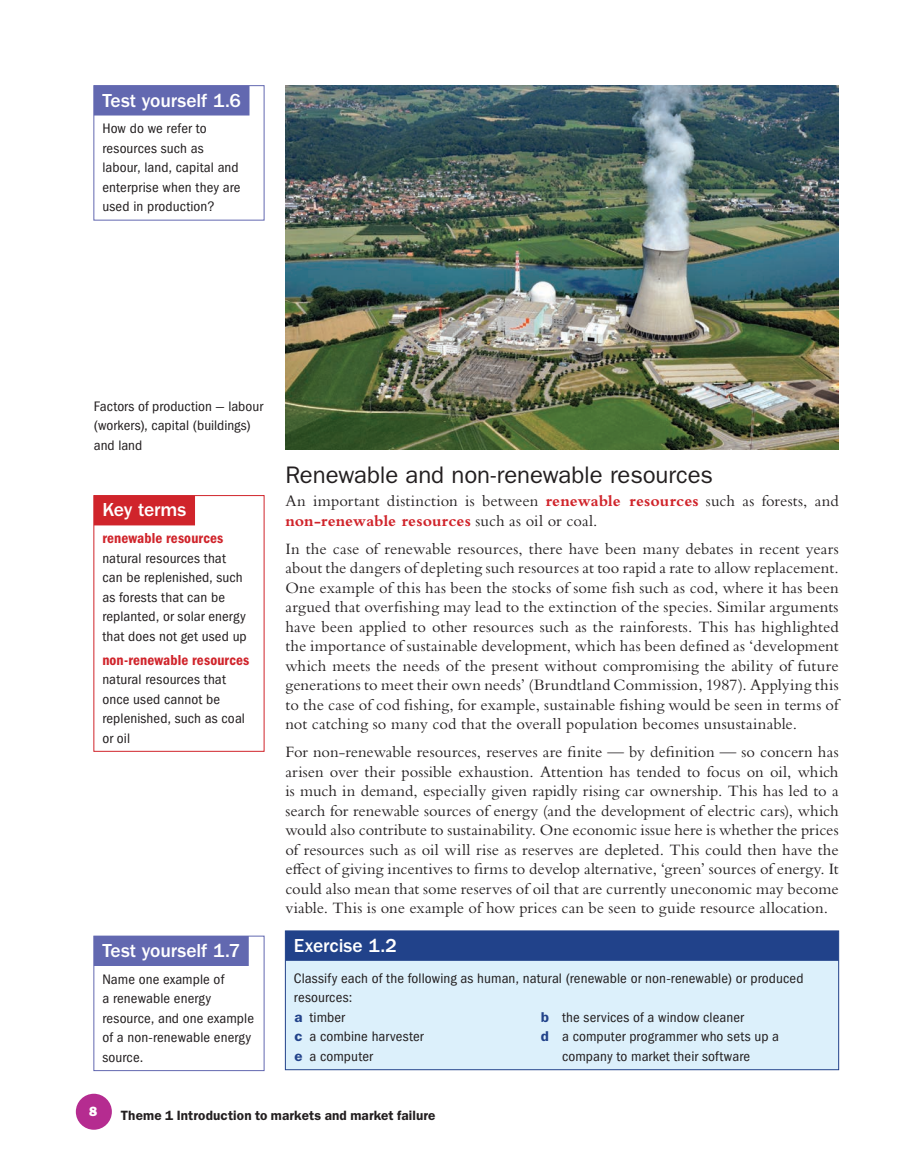
<style>
.page{position:relative;width:907px;height:1174px;background:#fff}
.page>*{position:absolute;margin:0;border:0;box-sizing:border-box;transform-origin:0 0}
.t1{font:24px "ITC Franklin Gothic Std";letter-spacing:-.005em;color:#231f20}
.t2{font:500 19.5px "ITC Franklin Gothic Std";letter-spacing:-.005em;color:#fff}
.t3{font:16.5px/19.5px "Bembo Std";letter-spacing:.005em;color:#231f20;text-align:justify}
.t4{font:15px "ITC Franklin Gothic Std Dm Cd";letter-spacing:.01em;color:#d0242b}
.t5{font:condensed 14.25px/19.5px "ITC Franklin Gothic Std";letter-spacing:.01em;color:#231f20;scale:1.05 1}
.t6{font:600 13.5px "ITC Franklin Gothic Std";letter-spacing:.01em;color:#231f20}
.t7{font:13.5px "ITC Franklin Gothic Std Hvy";color:#fff}
.s1{font-weight:700;color:#d0242b}
.s2{font-weight:600;font-stretch:normal;color:#21428a}
</style>
<div class="page">
<div style="left:76px;top:1094px;width:36px;height:36px;background:#b52c90;border-radius:50%"></div>
<div style="left:285px;top:931px;width:553px;height:139px;background:#dcf0fb;border:1px solid #21428a"></div>
<div style="left:285px;top:931px;width:553px;height:30px;background:#21428a"></div>
<img style="left:285px;top:86px;width:553px;height:364px">
<div style="left:93px;top:85px;width:171px;height:136px;border:1px solid #6268b0"></div>
<div style="left:94px;top:86px;width:155px;height:30px;background:#6268b0"></div>
<div style="left:93px;top:495px;width:171px;height:257px;border:1px solid #d0242b"></div>
<div style="left:94px;top:495px;width:101px;height:30px;background:#d0242b"></div>
<div style="left:93px;top:936px;width:171px;height:135px;border:1px solid #6268b0"></div>
<div style="left:94px;top:936px;width:155px;height:30px;background:#6268b0"></div>
<p class="t2" style="left:102px;top:89px;width:140px">Test yourself 1.6</p>
<p class="t5" style="left:102px;top:119px;width:133px">How do we refer to resources such as labour, land, capital and enterprise when they are used in production?</p>
<p class="t5" style="left:94px;top:396px;width:163px">Factors of production — labour (workers), capital (buildings) and land</p>
<p class="t2" style="left:102px;top:499px;width:86px">Key terms</p>
<p class="t4" style="left:102px;top:530px;width:122px">renewable resources</p>
<p class="t5" style="left:102px;top:548px;width:139px">natural resources that can be replenished, such as forests that can be replanted, or solar energy that does not get used up</p>
<p class="t4" style="left:102px;top:651px;width:148px">non-renewable resources</p>
<p class="t5" style="left:102px;top:670px;width:137px">natural resources that once used cannot be replenished, such as coal or oil</p>
<p class="t2" style="left:102px;top:940px;width:139px">Test yourself 1.7</p>
<p class="t5" style="left:102px;top:970px;width:146px">Name one example of<br>a renewable energy resource, and one example of a non-renewable energy source.</p>
<h1 class="t1" style="left:285px;top:461px;width:429px">Renewable and non-renewable resources</h1>
<p class="t3" style="left:285px;top:491px;width:554px">An important distinction is between <span class="s1">renewable resources</span> such as forests, and <span class="s1">non-renewable resources</span> such as oil or coal.</p>
<p class="t3" style="left:285px;top:539px;width:554px">In the case of renewable resources, there have been many debates in recent years about the dangers of depleting such resources at too rapid a rate to allow replacement.<br>One example of this has been the stocks of some fish such as cod, where it has been argued that overfishing may lead to the extinction of the species. Similar arguments have been applied to other resources such as the rainforests. This has highlighted the importance of sustainable development, which has been defined as ‘development which meets the needs of the present without compromising the ability of future generations to meet their own needs’ (Brundtland Commission, 1987). Applying this to the case of cod fishing, for example, sustainable fishing would be seen in terms of not catching so many cod that the overall population becomes unsustainable.</p>
<p class="t3" style="left:285px;top:742px;width:554px">For non-renewable resources, reserves are finite — by definition — so concern has arisen over their possible exhaustion. Attention has tended to focus on oil, which is much in demand, especially given rapidly rising car ownership. This has led to a search for renewable sources of energy (and the development of electric cars), which would also contribute to sustainability. One economic issue here is whether the prices of resources such as oil will rise as reserves are depleted. This could then have the effect of giving incentives to firms to develop alternative, ‘green’ sources of energy. It could also mean that some reserves of oil that are currently uneconomic may become viable. This is one example of how prices can be seen to guide resource allocation.</p>
<p class="t2" style="left:294px;top:934px;width:105px">Exercise 1.2</p>
<p class="t5" style="left:294px;top:969px;width:486px">Classify each of the following as human, natural (renewable or non-renewable) or produced resources:<br><span class="s2">a</span> timber</p>
<p class="t5" style="left:540px;top:1008px;width:195px"><span class="s2">b</span> the services of a window cleaner</p>
<p class="t5" style="left:294px;top:1027px;width:125px"><span class="s2">c</span> a combine harvester</p>
<p class="t5" style="left:540px;top:1027px;width:228px"><span class="s2">d</span> a computer programmer who sets up a</p>
<p class="t5" style="left:294px;top:1047px;width:76px"><span class="s2">e</span> a computer</p>
<p class="t5" style="left:561px;top:1047px;width:181px">company to market their software</p>
<p class="t7" style="left:89px;top:1104px;width:10px">8</p>
<p class="t6" style="left:121px;top:1107px;width:316px">Theme 1 Introduction to markets and market failure</p>
</div>
